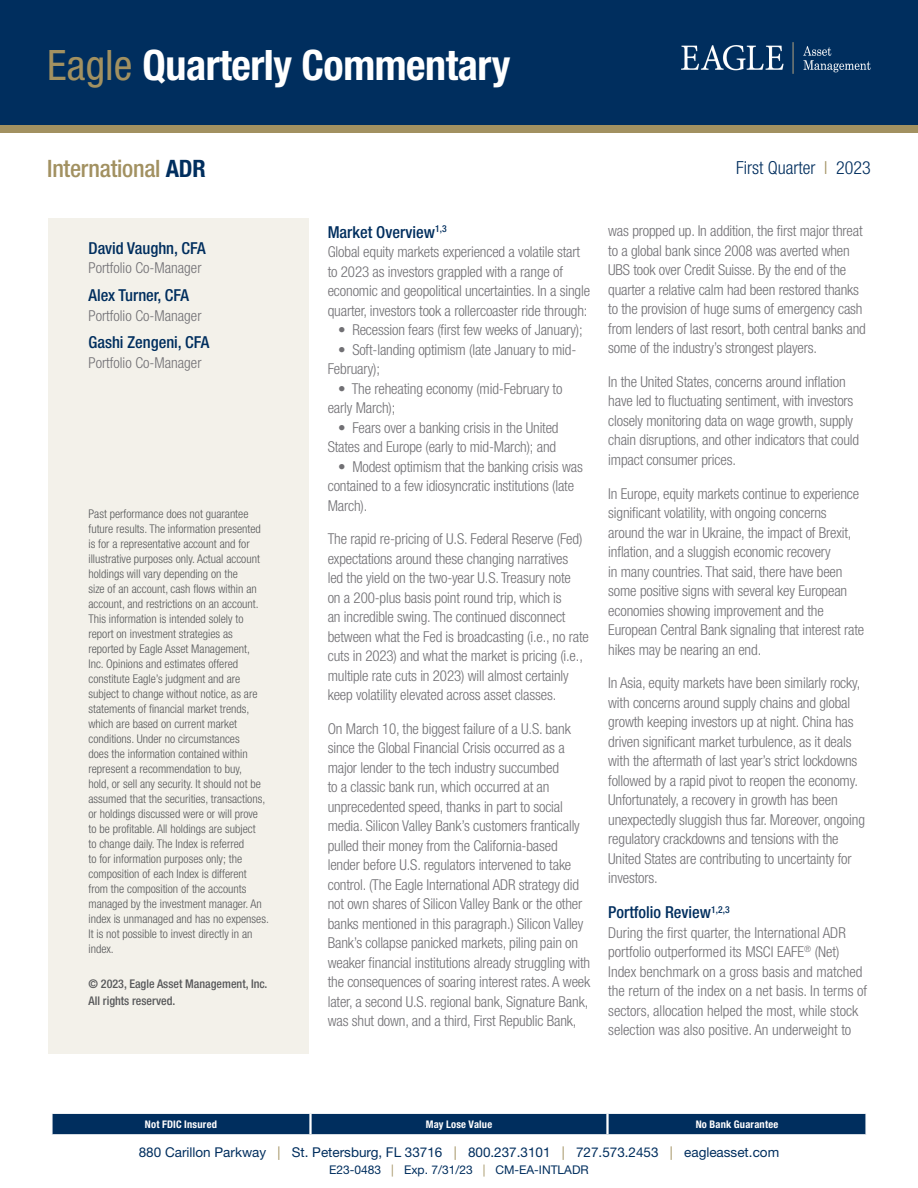
<style>
.page{position:relative;width:918px;height:1188px;background:#fff}
.page>*{position:absolute;margin:0;border:0;box-sizing:border-box;transform-origin:0 0}
.t1{font:700 condensed 42px "Helvetica Neue LT Std";letter-spacing:-.01em;color:#fff}
.t2{font:500 condensed 24px "Helvetica Neue LT Std";letter-spacing:-.01em;color:#a29161}
.t3{font:300 condensed 18px "Helvetica Neue LT Std";color:#002e5e}
.Subhed{font:500 condensed 16.5px "Helvetica Neue LT Std";color:#002e5e}
.New_body_copy{font:300 condensed 15px/19.5px "Helvetica Neue LT Std";letter-spacing:-.01em;color:#717074}
.t4{font:13.5px "Helvetica Neue LT Std";color:#002e5e}
.t5{font:300 condensed 12px/15px "Helvetica Neue LT Std";color:#57585a}
.t6{font:500 condensed 12px/16.5px "Helvetica Neue LT Std";color:#57585a}
.t7{font:12px "Helvetica Neue LT Std";color:#002e5e}
.t8{font:700 condensed 10.5px "Helvetica Neue LT Std";letter-spacing:.02em;color:#fff}
.s1{font-weight:400;color:#a29161}
.s2{font-weight:700;color:#002e5e}
.s3{color:#a29161}
</style>
<div class="page">
<div style="left:1px;top:1px;width:917px;height:128px;background:#002e5e"></div>
<div style="left:0;top:125px;width:918px;height:7px;background:#a29161"></div>
<img style="left:681px;top:43px;width:190px;height:31px">
<div style="left:48px;top:218px;width:261px;height:836px;background:#f3f1ea"></div>
<div style="left:53px;top:1114px;width:812px;height:20px;background:#002e5e"></div>
<hr style="left:309px;top:1114px;width:3px;height:20px;background:#fff">
<hr style="left:606px;top:1114px;width:3px;height:20px;background:#fff">
<h1 class="t1" style="left:47px;top:40px;width:465px"><span class="s1">Eagle</span> Quarterly Commentary</h1>
<h2 class="t2" style="left:47px;top:154px;width:160px">International <span class="s2">ADR</span></h2>
<p class="Subhed" style="left:88px;top:238px;width:119px">David Vaughn, CFA</p>
<p class="New_body_copy" style="left:88px;top:258px;width:115px">Portfolio Co-Manager</p>
<p class="Subhed" style="left:88px;top:285px;width:102px">Alex Turner, CFA</p>
<p class="New_body_copy" style="left:88px;top:305px;width:115px">Portfolio Co-Manager</p>
<p class="Subhed" style="left:88px;top:333px;width:122px">Gashi Zengeni, CFA</p>
<p class="New_body_copy" style="left:88px;top:353px;width:115px">Portfolio Co-Manager</p>
<p class="t5" style="left:88px;top:506px;width:182px">Past performance does not guarantee future results. The information presented is for a representative account and for illustrative purposes only. Actual account holdings will vary depending on the<br>size of an account, cash flows within an account, and restrictions on an account.<br>This information is intended solely to report on investment strategies as reported by Eagle Asset Management,<br>Inc. Opinions and estimates offered constitute Eagle’s judgment and are subject to change without notice, as are statements of financial market trends, which are based on current market conditions. Under no circumstances<br>does the information contained within represent a recommendation to buy,<br>hold, or sell any security. It should not be assumed that the securities, transactions, or holdings discussed were or will prove to be profitable. All holdings are subject<br>to change daily. The Index is referred<br>to for information purposes only; the composition of each Index is different from the composition of the accounts managed by the investment manager. An index is unmanaged and has no expenses.<br>It is not possible to invest directly in an index.</p>
<p class="t6" style="left:88px;top:975px;width:180px">© 2023, Eagle Asset Management, Inc.<br>All rights reserved.</p>
<p class="t3" style="left:736px;top:157px;width:136px">First Quarter <span class="s3">l</span> 2023</p>
<p class="Subhed" style="left:328px;top:222px;width:120px">Market Overview<sup>1,3</sup></p>
<p class="New_body_copy" style="left:328px;top:242px;width:264px">Global equity markets experienced a volatile start to 2023 as investors grappled with a range of economic and geopolitical uncertainties. In a single quarter, investors took a rollercoaster ride through:</p>
<p class="New_body_copy" style="left:338px;top:320px;width:246px">• Recession fears (first few weeks of January);</p>
<p class="New_body_copy" style="left:328px;top:339px;width:250px;text-indent:10px">• Soft-landing optimism (late January to mid-<br>February);</p>
<p class="New_body_copy" style="left:328px;top:378px;width:236px;text-indent:10px">• The reheating economy (mid-February to early March);</p>
<p class="New_body_copy" style="left:328px;top:417px;width:232px;text-align:right">• Fears over a banking crisis in the United<br>States and Europe (early to mid-March); and</p>
<p class="New_body_copy" style="left:328px;top:456px;width:257px;text-indent:10px">• Modest optimism that the banking crisis was contained to a few idiosyncratic institutions (late<br>March).</p>
<p class="New_body_copy" style="left:328px;top:529px;width:263px">The rapid re-pricing of U.S. Federal Reserve (Fed) expectations around these changing narratives<br>led the yield on the two-year U.S. Treasury note<br>on a 200-plus basis point round trip, which is<br>an incredible swing. The continued disconnect between what the Fed is broadcasting (i.e., no rate cuts in 2023) and what the market is pricing (i.e., multiple rate cuts in 2023) will almost certainly keep volatility elevated across asset classes.</p>
<p class="New_body_copy" style="left:328px;top:718px;width:264px">On March 10, the biggest failure of a U.S. bank since the Global Financial Crisis occurred as a major lender to the tech industry succumbed<br>to a classic bank run, which occurred at an unprecedented speed, thanks in part to social media. Silicon Valley Bank’s customers frantically pulled their money from the California-based lender before U.S. regulators intervened to take control. (The Eagle International ADR strategy did not own shares of Silicon Valley Bank or the other banks mentioned in this paragraph.) Silicon Valley Bank’s collapse panicked markets, piling pain on weaker financial institutions already struggling with the consequences of soaring interest rates. A week later, a second U.S. regional bank, Signature Bank, was shut down, and a third, First Republic Bank,</p>
<p class="New_body_copy" style="left:608px;top:221px;width:259px">was propped up. In addition, the first major threat to a global bank since 2008 was averted when UBS took over Credit Suisse. By the end of the quarter a relative calm had been restored thanks to the provision of huge sums of emergency cash from lenders of last resort, both central banks and some of the industry’s strongest players.</p>
<p class="New_body_copy" style="left:608px;top:372px;width:253px">In the United States, concerns around inflation have led to fluctuating sentiment, with investors closely monitoring data on wage growth, supply chain disruptions, and other indicators that could impact consumer prices.</p>
<p class="New_body_copy" style="left:608px;top:483px;width:258px">In Europe, equity markets continue to experience significant volatility, with ongoing concerns around the war in Ukraine, the impact of Brexit, inflation, and a sluggish economic recovery<br>in many countries. That said, there have been some positive signs with several key European economies showing improvement and the European Central Bank signaling that interest rate hikes may be nearing an end.</p>
<p class="New_body_copy" style="left:608px;top:673px;width:258px">In Asia, equity markets have been similarly rocky, with concerns around supply chains and global growth keeping investors up at night. China has driven significant market turbulence, as it deals with the aftermath of last year’s strict lockdowns followed by a rapid pivot to reopen the economy.<br>Unfortunately, a recovery in growth has been unexpectedly sluggish thus far. Moreover, ongoing regulatory crackdowns and tensions with the United States are contributing to uncertainty for investors.</p>
<p class="Subhed" style="left:608px;top:902px;width:123px">Portfolio Review<sup>1,2,3</sup></p>
<p class="New_body_copy" style="left:608px;top:922px;width:260px">During the first quarter, the International ADR portfolio outperformed its MSCI EAFE<sup>®</sup> (Net)<br>Index benchmark on a gross basis and matched the return of the index on a net basis. In terms of sectors, allocation helped the most, while stock selection was also positive. An underweight to</p>
<p class="t8" style="left:145px;top:1118px;width:74px">Not FDIC Insured</p>
<p class="t8" style="left:426px;top:1118px;width:68px">May Lose Value</p>
<p class="t8" style="left:696px;top:1118px;width:84px">No Bank Guarantee</p>
<p class="t7" style="left:329px;top:1163px;width:261px">E23-0483 <span class="s3">|</span> Exp. 7/31/23 <span class="s3">|</span> CM-EA-INTLADR</p>
<p class="t4" style="left:139px;top:1144px;width:642px">880 Carillon Parkway <span class="s3">|</span> St. Petersburg, FL 33716 <span class="s3">|</span> 800.237.3101 <span class="s3">|</span> 727.573.2453 <span class="s3">|</span> eagleasset.com</p>
</div>
